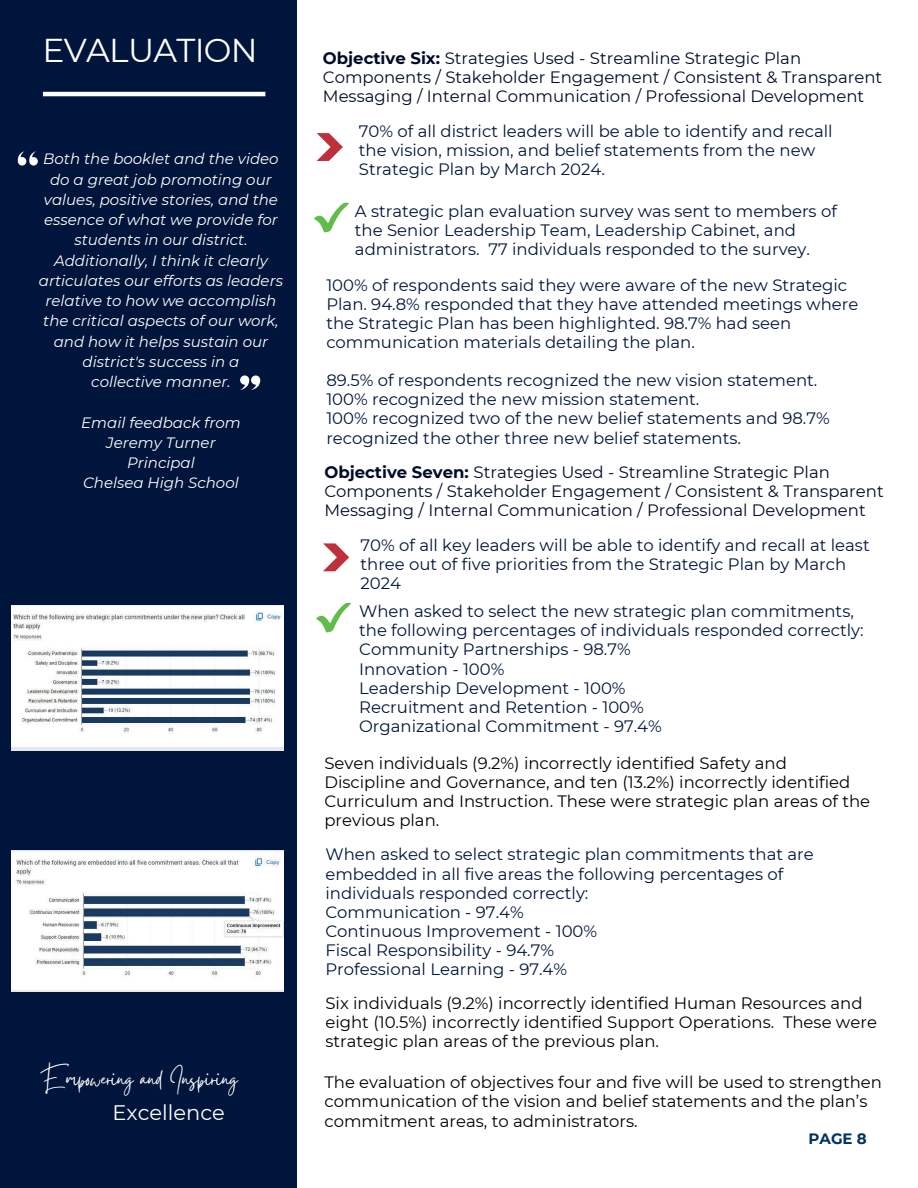
<style>
.page{position:relative;width:918px;height:1188px;background:#fff}
.page>*{position:absolute;margin:0;border:0;box-sizing:border-box;transform-origin:0 0}
.t1{font:33px "Montserrat";letter-spacing:-.02em;color:#fff}
.t2{font:27px "Gistesy";color:#fff}
.t3{font:21px "Montserrat";color:#fff}
.t4{font:16.5px/19.2px "Montserrat";color:#00153b}
.t5{font:16.5px/19.2px "Montserrat";color:#000}
.t6{font:16.5px/19.2px "Montserrat";color:#000b2a}
.t7{font:italic 15px/20.2px "Montserrat";color:#fff;text-align:center}
.t8{font:700 15px "Montserrat";color:#003262}
.s1{font-weight:700}
</style>
<div class="page">
<div style="left:0;top:0;width:296px;height:1188px;background:#00153b"></div>
<hr style="left:43px;top:92px;width:222px;height:4px;background:#fff">
<svg style="left:323px;top:543px;width:26px;height:28px"></svg>
<img style="left:11px;top:850px;width:273px;height:142px">
<img style="left:11px;top:605px;width:273px;height:145px">
<svg style="left:316px;top:602px;width:35px;height:31px"></svg>
<svg style="left:314px;top:202px;width:35px;height:31px"></svg>
<svg style="left:317px;top:133px;width:25px;height:28px"></svg>
<svg style="left:18px;top:151px;width:20px;height:15px"></svg>
<svg style="left:240px;top:375px;width:20px;height:15px"></svg>
<h1 class="t1" style="left:43px;top:30px;width:217px">EVALUATION</h1>
<p class="t7" style="left:39px;top:149px;width:246px">Both the booklet and the video do a great job promoting our values, positive stories, and the essence of what we provide for students in our district.<br>Additionally, I think it clearly articulates our efforts as leaders relative to how we accomplish the critical aspects of our work, and how it helps sustain our district's success in a<br>collective manner.</p>
<p class="t7" style="left:81px;top:412px;width:161px">Email feedback from<br>Jeremy Turner<br>Principal<br>Chelsea High School</p>
<h2 class="t2" style="left:41px;top:1060px;width:198px">Empowering and Inspiring</h2>
<p class="t3" style="left:113px;top:1100px;width:114px">Excellence</p>
<p class="t6" style="left:323px;top:48px;width:561px"><span class="s1">Objective Six:</span> Strategies Used - Streamline Strategic Plan<br>Components / Stakeholder Engagement / Consistent &amp; Transparent<br>Messaging / Internal Communication / Professional Development</p>
<p class="t4" style="left:359px;top:122px;width:475px">70% of all district leaders will be able to identify and recall the vision, mission, and belief statements from the new<br>Strategic Plan by March 2024.</p>
<p class="t4" style="left:355px;top:202px;width:483px">A strategic plan evaluation survey was sent to members of the Senior Leadership Team, Leadership Cabinet, and administrators. 77 individuals responded to the survey.</p>
<p class="t4" style="left:326px;top:275px;width:534px">100% of respondents said they were aware of the new Strategic Plan. 94.8% responded that they have attended meetings where the Strategic Plan has been highlighted. 98.7% had seen communication materials detailing the plan.</p>
<p class="t4" style="left:326px;top:371px;width:505px">89.5% of respondents recognized the new vision statement.<br>100% recognized the new mission statement.<br>100% recognized two of the new belief statements and 98.7% recognized the other three new belief statements.</p>
<p class="t6" style="left:324px;top:463px;width:561px"><span class="s1">Objective Seven:</span> Strategies Used - Streamline Strategic Plan<br>Components / Stakeholder Engagement / Consistent &amp; Transparent<br>Messaging / Internal Communication / Professional Development</p>
<p class="t4" style="left:360px;top:536px;width:511px">70% of all key leaders will be able to identify and recall at least three out of five priorities from the Strategic Plan by March<br>2024</p>
<p class="t4" style="left:359px;top:602px;width:506px">When asked to select the new strategic plan commitments, the following percentages of individuals responded correctly:<br>Community Partnerships - 98.7%<br>Innovation - 100%<br>Leadership Development - 100%<br>Recruitment and Retention - 100%<br>Organizational Commitment - 97.4%</p>
<p class="t5" style="left:324px;top:753px;width:547px">Seven individuals (9.2%) incorrectly identified Safety and Discipline and Governance, and ten (13.2%) incorrectly identified Curriculum and Instruction. These were strategic plan areas of the previous plan.</p>
<p class="t4" style="left:325px;top:845px;width:490px">When asked to select strategic plan commitments that are embedded in all five areas the following percentages of individuals responded correctly:<br>Communication - 97.4%<br>Continuous Improvement - 100%<br>Fiscal Responsibility - 94.7%<br>Professional Learning - 97.4%</p>
<p class="t5" style="left:325px;top:994px;width:553px">Six individuals (9.2%) incorrectly identified Human Resources and eight (10.5%) incorrectly identified Support Operations. These were strategic plan areas of the previous plan.</p>
<p class="t5" style="left:324px;top:1073px;width:559px">The evaluation of objectives four and five will be used to strengthen communication of the vision and belief statements and the plan’s commitment areas, to administrators.</p>
<p class="t8" style="left:809px;top:1130px;width:60px">PAGE 8</p>
</div>
